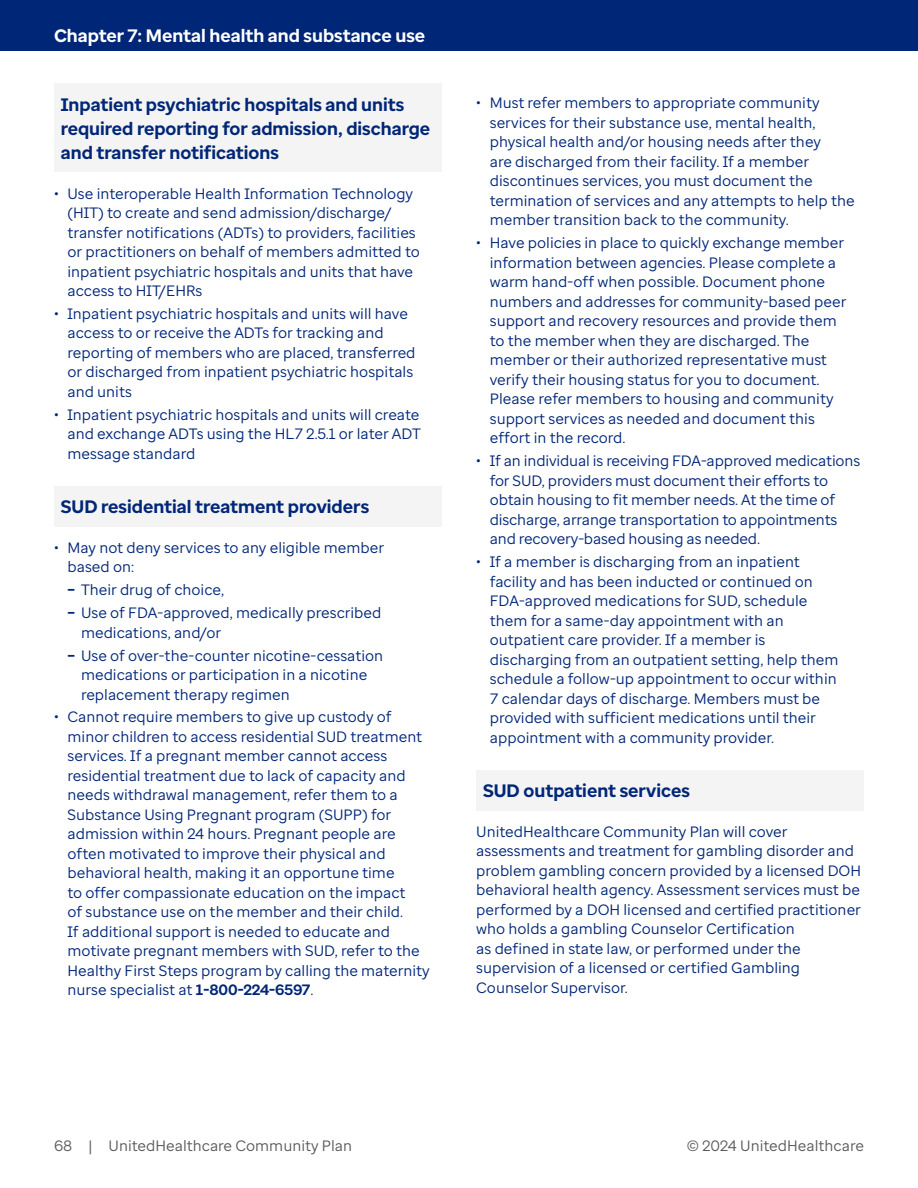
<style>
.page{position:relative;width:918px;height:1188px;background:#fff}
.page>*{position:absolute;margin:0;border:0;box-sizing:border-box;transform-origin:0 0}
.H5_Sans_Gray_Shading{font:700 18px/24px "Enterprise Sans";color:#002677}
.t1{font:700 18px "Enterprise Sans";color:#fff}
.Body{font:15px/19.5px "Enterprise Sans";color:#002677}
.t2{font:15px "Enterprise Sans";color:#5a5a5a}
.s1{font-weight:700}
</style>
<div class="page">
<div style="left:0;top:0;width:918px;height:51px;background:#002677"></div>
<div style="left:54px;top:83px;width:388px;height:89px;background:#f4f4f4"></div>
<div style="left:54px;top:486px;width:388px;height:41px;background:#f4f4f4"></div>
<div style="left:476px;top:770px;width:388px;height:40px;background:#f4f4f4"></div>
<p class="t1" style="left:54px;top:24px;width:373px">Chapter 7: Mental health and substance use</p>
<p class="H5_Sans_Gray_Shading" style="left:61px;top:92px;width:371px">Inpatient psychiatric hospitals and units required reporting for admission, discharge and transfer notifications</p>
<p class="Body" style="left:68px;top:183px;width:354px;text-indent:-14px">• Use interoperable Health Information Technology (HIT) to create and send admission/discharge/ transfer notifications (ADTs) to providers, facilities or practitioners on behalf of members admitted to inpatient psychiatric hospitals and units that have access to HIT/EHRs</p>
<p class="Body" style="left:68px;top:304px;width:350px;text-indent:-14px">• Inpatient psychiatric hospitals and units will have access to or receive the ADTs for tracking and reporting of members who are placed, transferred or discharged from inpatient psychiatric hospitals and units</p>
<p class="Body" style="left:68px;top:405px;width:355px;text-align:justify;text-indent:-14px">• Inpatient psychiatric hospitals and units will create and exchange ADTs using the HL7 2.5.1 or later ADT message standard</p>
<p class="H5_Sans_Gray_Shading" style="left:61px;top:495px;width:310px">SUD residential treatment providers</p>
<p class="Body" style="left:68px;top:538px;width:318px;text-indent:-14px">• May not deny services to any eligible member based on:</p>
<p class="Body" style="left:68px;top:580px;width:158px"><span class="s1">–</span> Their drug of choice,</p>
<p class="Body" style="left:81px;top:603px;width:302px;text-indent:-14px"><span class="s1">–</span> Use of FDA-approved, medically prescribed medications, and/or</p>
<p class="Body" style="left:81px;top:645px;width:304px;text-indent:-14px"><span class="s1">–</span> Use of over-the-counter nicotine-cessation medications or participation in a nicotine replacement therapy regimen</p>
<p class="Body" style="left:68px;top:707px;width:364px;text-indent:-14px">• Cannot require members to give up custody of minor children to access residential SUD treatment services. If a pregnant member cannot access residential treatment due to lack of capacity and needs withdrawal management, refer them to a Substance Using Pregnant program (SUPP) for admission within 24 hours. Pregnant people are often motivated to improve their physical and behavioral health, making it an opportune time<br>to offer compassionate education on the impact<br>of substance use on the member and their child.<br>If additional support is needed to educate and motivate pregnant members with SUD, refer to the Healthy First Steps program by calling the maternity nurse specialist at <span class="s1">1-800-224-6597</span>.</p>
<p class="Body" style="left:490px;top:93px;width:367px;text-indent:-14px">• Must refer members to appropriate community services for their substance use, mental health, physical health and/or housing needs after they<br>are discharged from their facility. If a member discontinues services, you must document the termination of services and any attempts to help the member transition back to the community.</p>
<p class="Body" style="left:490px;top:233px;width:358px;text-indent:-14px">• Have policies in place to quickly exchange member information between agencies. Please complete a warm hand-off when possible. Document phone numbers and addresses for community-based peer support and recovery resources and provide them to the member when they are discharged. The member or their authorized representative must verify their housing status for you to document.<br>Please refer members to housing and community support services as needed and document this effort in the record.</p>
<p class="Body" style="left:490px;top:451px;width:372px;text-indent:-14px">• If an individual is receiving FDA-approved medications for SUD, providers must document their efforts to obtain housing to fit member needs. At the time of discharge, arrange transportation to appointments and recovery-based housing as needed.</p>
<p class="Body" style="left:490px;top:552px;width:350px;text-indent:-14px">• If a member is discharging from an inpatient facility and has been inducted or continued on FDA-approved medications for SUD, schedule them for a same-day appointment with an outpatient care provider. If a member is discharging from an outpatient setting, help them schedule a follow-up appointment to occur within 7 calendar days of discharge. Members must be provided with sufficient medications until their appointment with a community provider.</p>
<p class="H5_Sans_Gray_Shading" style="left:483px;top:779px;width:208px">SUD outpatient services</p>
<p class="Body" style="left:476px;top:822px;width:386px">UnitedHealthcare Community Plan will cover assessments and treatment for gambling disorder and problem gambling concern provided by a licensed DOH behavioral health agency. Assessment services must be performed by a DOH licensed and certified practitioner who holds a gambling Counselor Certification<br>as defined in state law, or performed under the supervision of a licensed or certified Gambling Counselor Supervisor.</p>
<p class="t2" style="left:54px;top:1136px;width:300px">68 | UnitedHealthcare Community Plan</p>
<p class="t2" style="left:687px;top:1136px;width:178px">© 2024 UnitedHealthcare</p>
</div>
